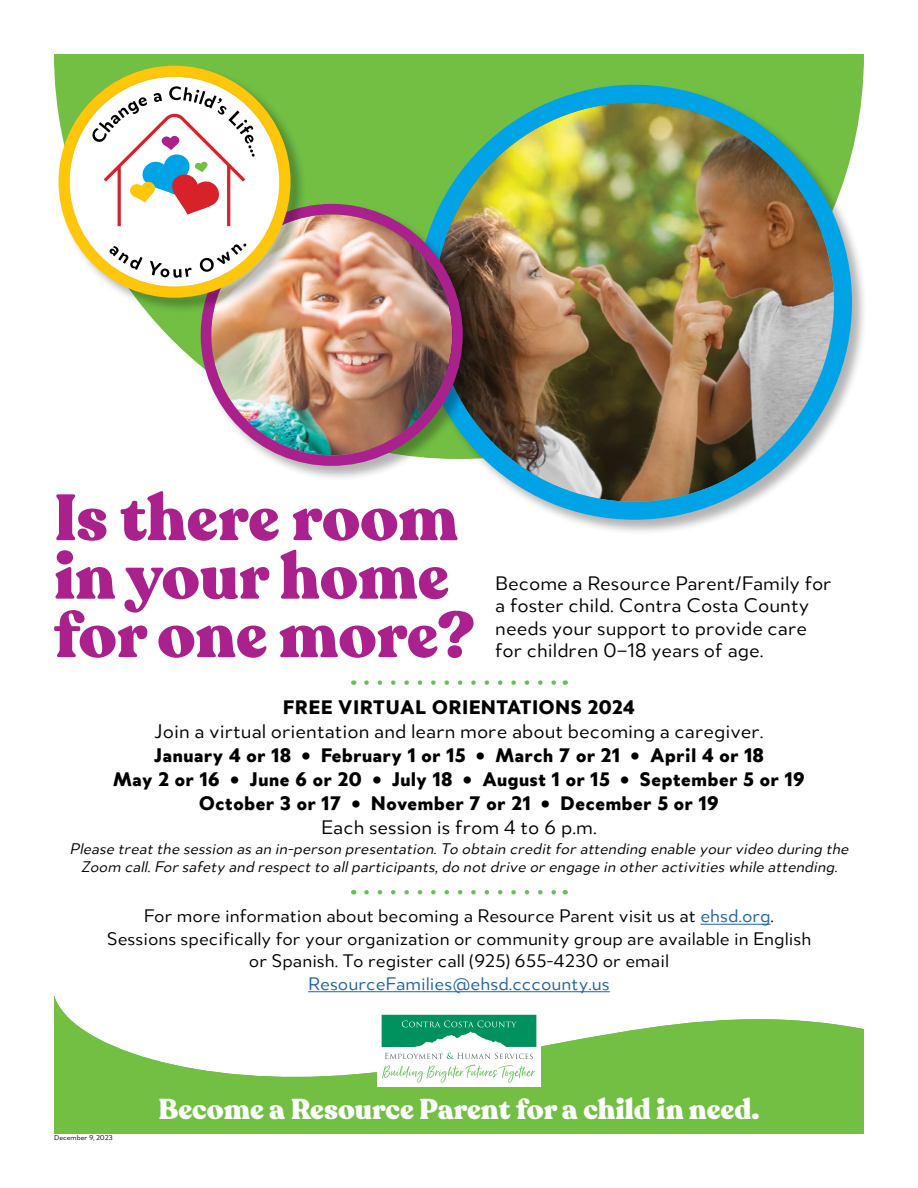
<style>
.page{position:relative;width:918px;height:1188px;background:#fff}
.page>*{position:absolute;margin:0;border:0;box-sizing:border-box;transform-origin:0 0}
.t1{font:900 64.5px/58.5px "Recoleta";color:#aa218e}
.t2{font:900 28.5px "Recoleta";color:#fff}
.t3{font:21px/22.5px "Merel";color:#000}
.t4{font:900 21px/24px "Merel";color:#000;text-align:center}
.t5{font:19.5px/22.5px "Merel";color:#000;text-align:center}
.t6{font:19.5px "Merel";color:#1e61ae}
.t7{font:italic 16.5px/18px "Merel";color:#000;text-align:center}
.t8{font:7.5px "Merel";color:#000}
.s1{color:#1e61ae}
</style>
<div class="page">
<svg style="left:54px;top:54px;width:810px;height:311px;fill:#72bf44"></svg>
<div style="left:416px;top:84px;width:452px;height:452px;background:#000;opacity:.3"></div>
<img style="left:435px;top:103px;width:399px;height:399px;border-radius:199px">
<div style="left:417px;top:85px;width:435px;height:435px;border:18px solid #00a3e6;border-radius:50%"></div>
<hr style="left:700px;top:924px;width:71px;height:1px;background:#1e61ae">
<hr style="left:308px;top:991px;width:302px;height:1px;background:#1e61ae">
<div style="left:200px;top:203px;width:279px;height:279px;background:#000;opacity:.3"></div>
<img style="left:211px;top:214px;width:241px;height:241px;border-radius:121px">
<div style="left:201px;top:204px;width:262px;height:262px;border:10px solid #aa218e;border-radius:50%"></div>
<div style="left:57px;top:64px;width:249px;height:250px;background:#000;opacity:.3"></div>
<div style="left:59px;top:66px;width:232px;height:232px;border:10px solid #ffc60a;border-radius:50%"></div>
<div style="left:69px;top:76px;width:211px;height:211px;background:#fff;border-radius:50%"></div>
<svg style="left:109px;top:246px;width:34px;height:24px"></svg>
<svg style="left:150px;top:261px;width:42px;height:17px"></svg>
<svg style="left:199px;top:243px;width:48px;height:30px"></svg>
<svg style="left:91px;top:86px;width:164px;height:140px"></svg>
<svg style="left:54px;top:995px;width:810px;height:139px;fill:#72bf44"></svg>
<div style="left:377px;top:1010px;width:164px;height:77px;background:#fff"></div>
<svg style="left:382px;top:1015px;width:154px;height:32px;background:#2ba479"></svg>
<svg style="left:382px;top:1053px;width:153px;height:30px"></svg>
<svg style="left:366px;top:680px;width:190px;height:5px"></svg>
<svg style="left:366px;top:890px;width:190px;height:5px"></svg>
<h1 class="t1" style="left:54px;top:490px;width:423px">Is there room in your home for one more?</h1>
<p class="t3" style="left:495px;top:570px;width:338px">Become a Resource Parent/Family for a foster child. Contra Costa County needs your support to provide care for children 0–18 years of age.</p>
<p class="t4" style="left:283px;top:694px;width:354px">FREE VIRTUAL ORIENTATIONS 2024</p>
<p class="t3" style="left:154px;top:719px;width:611px">Join a virtual orientation and learn more about becoming a caregiver.</p>
<p class="t4" style="left:113px;top:742px;width:694px">January 4 or 18 • February 1 or 15 • March 7 or 21 • April 4 or 18<br>May 2 or 16 • June 6 or 20 • July 18 • August 1 or 15 • September 5 or 19<br>October 3 or 17 • November 7 or 21 • December 5 or 19</p>
<p class="t3" style="left:321px;top:815px;width:277px">Each session is from 4 to 6 p.m.</p>
<p class="t7" style="left:69px;top:838px;width:785px">Please treatthe session asan in-person presentation.To obtain creditforattending enable yourvideo during the<br>Zoom call.Forsafety and respectto allparticipants,do notdrive orengage in otheractivitieswhile attending.</p>
<p class="t5" style="left:107px;top:903px;width:706px">For more information about becoming a Resource Parent visit us at <span class="s1">ehsd.org</span>.<br>Sessions specifically for your organization or community group are available in English or Spanish. To register call (925) 655-4230 or email</p>
<p class="t6" style="left:308px;top:969px;width:303px">ResourceFamilies@ehsd.cccounty.us</p>
<p class="t8" style="left:54px;top:1132px;width:60px">December 9, 2023</p>
<h2 class="t2" style="left:158px;top:1091px;width:603px">Become a Resource Parent for a child in need.</h2>
</div>
